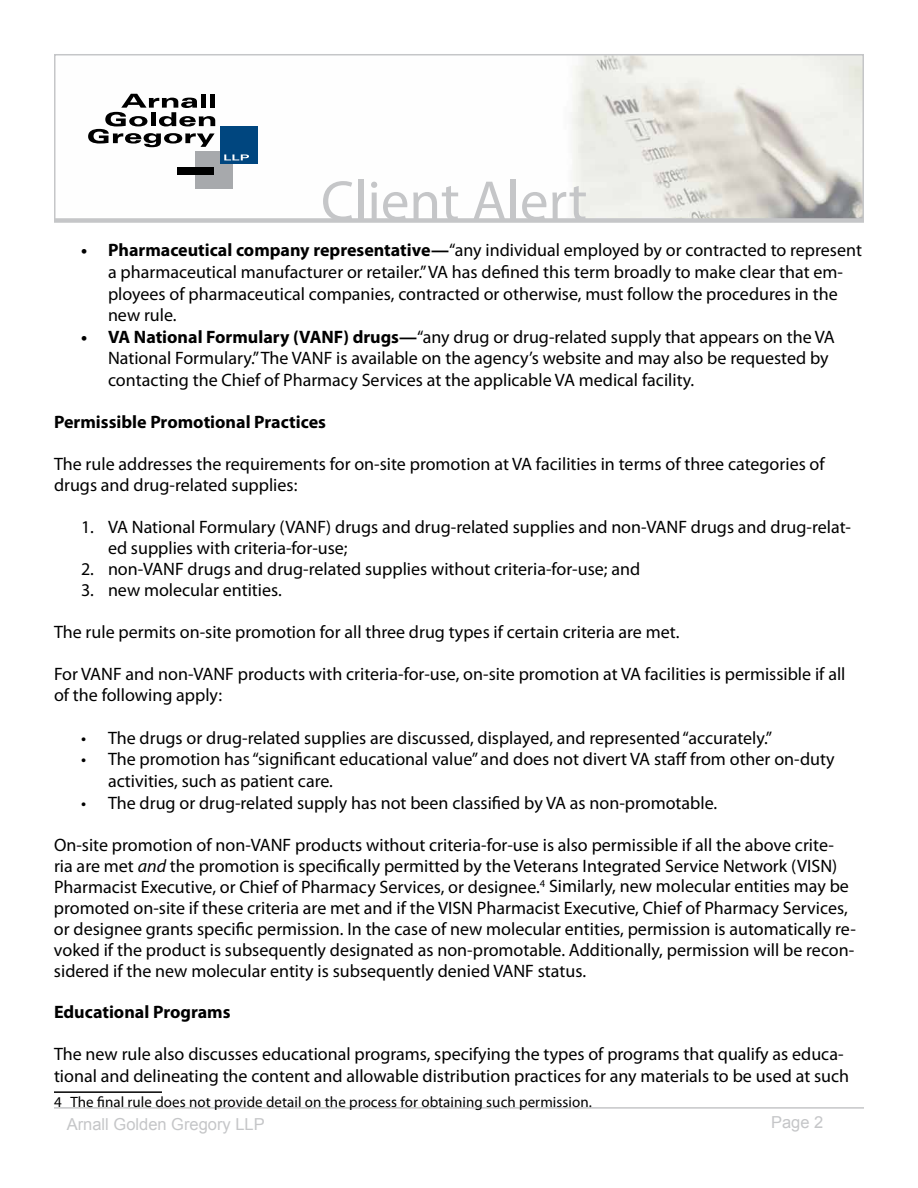
<style>
.page{position:relative;width:918px;height:1188px;background:#fff}
.page>*{position:absolute;margin:0;border:0;box-sizing:border-box;transform-origin:0 0}
.t1{font:57px "Myriad Pro";color:#c5c6c8}
.t2{font:18px/21px "Myriad Pro";color:#000}
.t3{font:700 18px "Myriad Pro";color:#000}
.t4{font:16.5px "Arial";color:#c5c6c8}
.t5{font:15px "Myriad Pro";letter-spacing:.005em;color:#000}
.s1{font-weight:700}
.s2{font-style:italic}
</style>
<div class="page">
<hr style="left:54px;top:1107px;width:810px;height:2px;background:#c5c6c8">
<div style="left:54px;top:218px;width:810px;height:5px;background:#d3d4d5"></div>
<svg style="left:54px;top:54px;width:810px;height:168px"></svg>
<hr style="left:54px;top:1091px;width:108px;height:2px;background:#000">
<h1 class="t1" style="left:321px;top:166px;width:268px">Client Alert</h1>
<p class="t2" style="left:108px;top:239px;width:755px;line-height:21.6px;text-indent:-27px"><span class="s1">• Pharmaceutical company representative—</span>“any individual employed by or contracted to represent a pharmaceutical manufacturer or retailer.” VA has defined this term broadly to make clear that em&shy;ployees of pharmaceutical companies, contracted or otherwise, must follow the procedures in the new rule.</p>
<p class="t2" style="left:108px;top:326px;width:728px;line-height:21.6px;text-indent:-27px"><span class="s1">• VA National Formulary (VANF) drugs—</span>“any drug or drug-related supply that appears on the VA<br>National Formulary.” The VANF is available on the agency’s website and may also be requested by contacting the Chief of Pharmacy Services at the applicable VA medical facility.</p>
<p class="t3" style="left:54px;top:410px;width:274px">Permissible Promotional Practices</p>
<p class="t2" style="left:54px;top:453px;width:772px">The rule addresses the requirements for on-site promotion at VA facilities in terms of three categories of drugs and drug-related supplies:</p>
<p class="t2" style="left:108px;top:516px;width:745px;text-indent:-27px">1. VA National Formulary (VANF) drugs and drug-related supplies and non-VANF drugs and drug-relat&shy;ed supplies with criteria-for-use;</p>
<p class="t2" style="left:81px;top:558px;width:561px">2. non-VANF drugs and drug-related supplies without criteria-for-use; and</p>
<p class="t2" style="left:81px;top:579px;width:202px">3. new molecular entities.</p>
<p class="t2" style="left:54px;top:621px;width:627px">The rule permits on-site promotion for all three drug types if certain criteria are met.</p>
<p class="t2" style="left:54px;top:663px;width:793px">For VANF and non-VANF products with criteria-for-use, on-site promotion at VA facilities is permissible if all of the following apply:</p>
<p class="t2" style="left:81px;top:727px;width:693px">• The drugs or drug-related supplies are discussed, displayed, and represented “accurately.”</p>
<p class="t2" style="left:108px;top:748px;width:728px;line-height:21.6px;text-indent:-27px">• The promotion has “significant educational value” and does not divert VA staff from other on-duty activities, such as patient care.</p>
<p class="t2" style="left:81px;top:792px;width:638px">• The drug or drug-related supply has not been classified by VA as non-promotable.</p>
<p class="t2" style="left:54px;top:834px;width:803px">On-site promotion of non-VANF products without criteria-for-use is also permissible if all the above crite&shy;ria are met <span class="s2">and</span> the promotion is specifically permitted by the Veterans Integrated Service Network (VISN)<br>Pharmacist Executive, or Chief of Pharmacy Services, or designee.<sup>4</sup> Similarly, new molecular entities may be promoted on-site if these criteria are met and if the VISN Pharmacist Executive, Chief of Pharmacy Services, or designee grants specific permission. In the case of new molecular entities, permission is automatically re&shy;voked if the product is subsequently designated as non-promotable. Additionally, permission will be recon&shy;sidered if the new molecular entity is subsequently denied VANF status.</p>
<p class="t3" style="left:54px;top:1001px;width:178px">Educational Programs</p>
<p class="t2" style="left:54px;top:1044px;width:797px">The new rule also discusses educational programs, specifying the types of programs that qualify as educa&shy;tional and delineating the content and allowable distribution practices for any materials to be used at such</p>
<p class="t5" style="left:54px;top:1093px;width:539px">4 The final rule does not provide detail on the process for obtaining such permission.</p>
<p class="t4" style="left:67px;top:1114px;width:200px">Arnall Golden Gregory LLP</p>
<p class="t4" style="left:771px;top:1111px;width:54px">Page 2</p>
</div>
